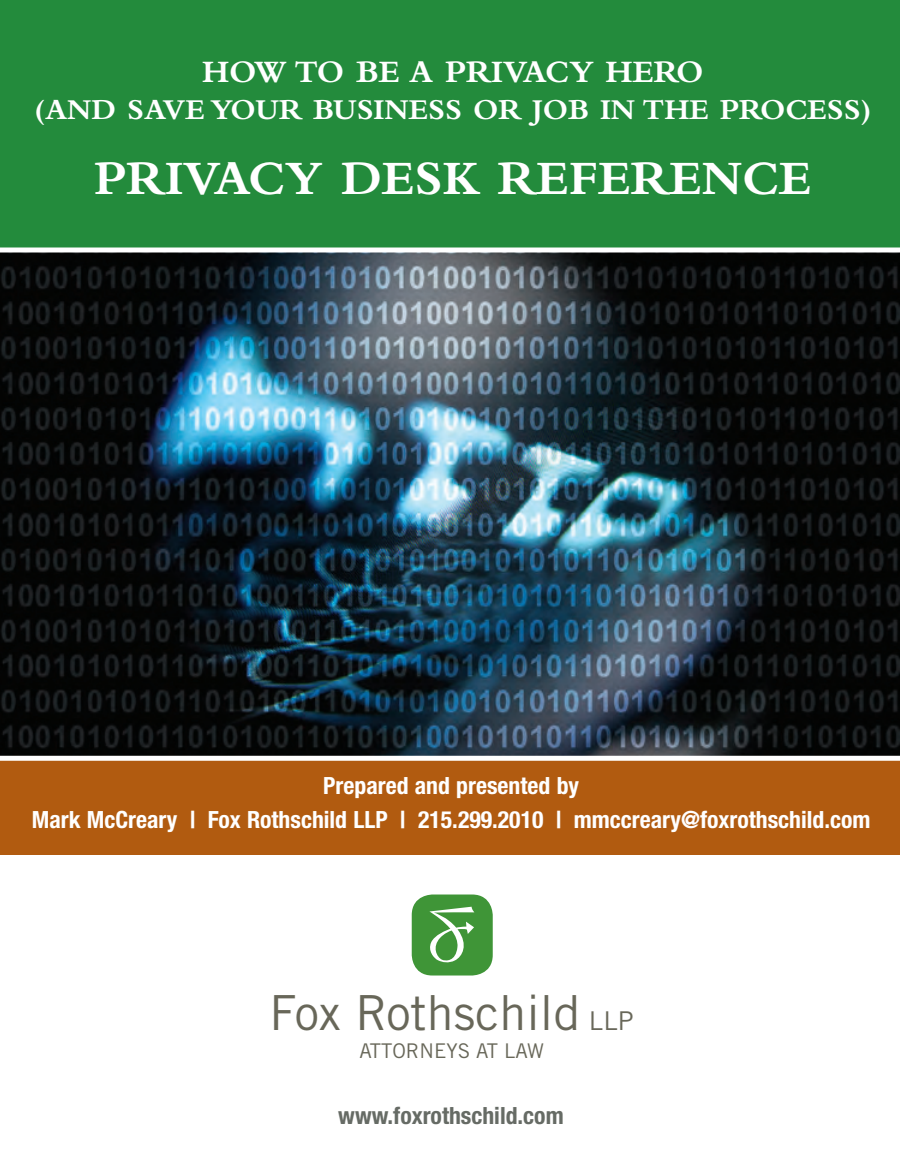
<style>
.page{position:relative;width:900px;height:1170px;background:#fff}
.page>*{position:absolute;margin:0;border:0;box-sizing:border-box;transform-origin:0 0}
.t1{font:700 50px "Bembo";color:#fff}
.t2{font:48.5px "Trade Gothic";color:#686759}
.t3{font:700 32.5px "Bembo";color:#fff}
.t4{font:700 30px "Bembo";color:#fff}
.t5{font:700 condensed 23.75px/33.8px "Helvetica Neue";color:#fff;text-align:center}
.t6{font:700 condensed 23.75px "Helvetica Neue";color:#666b65}
.t7{font:20.25px "Trade Gothic";color:#686759}
.s1{font-size:26px}
</style>
<div class="page">
<img style="left:0;top:252px;width:900px;height:504px">
<div style="left:0;top:0;width:900px;height:249px;background:#238b3c"></div>
<div style="left:412px;top:895px;width:81px;height:81px;background:#3f9537;border-radius:21px"></div>
<svg style="left:429px;top:907px;width:45px;height:56px"></svg>
<hr style="left:0;top:248px;width:900px;height:4px;background:#fff">
<div style="left:0;top:758px;width:900px;height:97px;background:#b15b10"></div>
<div style="left:0;top:756px;width:900px;height:5px;background:#fff"></div>
<h3 class="t3" style="left:202px;top:60px;width:503px">HOW TO BE A PRIVACY HERO</h3>
<p class="t4" style="left:34px;top:100px;width:838px">(AND SAVE YOUR BUSINESS OR JOB IN THE PROCESS)</p>
<h1 class="t1" style="left:94px;top:161px;width:719px">PRIVACY DESK REFERENCE</h1>
<p class="t5" style="left:32px;top:768px;width:840px">Prepared and presented by<br>Mark McCreary | Fox Rothschild LLP | 215.299.2010 | mmccreary@foxrothschild.com</p>
<h2 class="t2" style="left:269px;top:995px;width:366px">Fox Rothschild <span class="s1">LLP</span></h2>
<p class="t7" style="left:359px;top:1044px;width:186px">ATTORNEYS AT LAW</p>
<p class="t6" style="left:338px;top:1101px;width:227px">www.foxrothschild.com</p>
</div>
